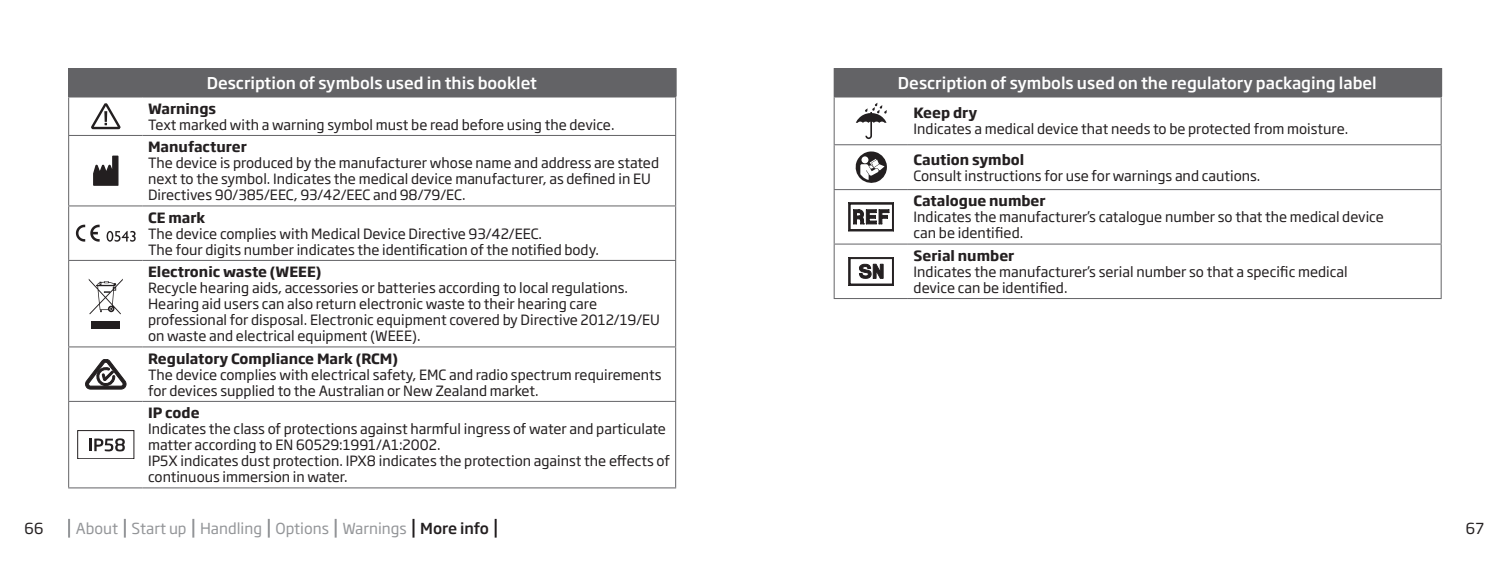
<style>
.page{position:relative;width:1509px;height:562px;background:#fff}
.page>*{position:absolute;margin:0;border:0;box-sizing:border-box;transform-origin:0 0}
.t1{font:500 16px "Soho Gothic Pro";color:#fff}
.t2{font:15px "Soho Gothic Pro";color:#939598}
.t3{font:15px "Soho Gothic Pro";color:#231f20}
.t4{font:14px/16px "Soho Gothic Pro";color:#231f20}
.t5{font:700 14px "Soho Gothic Pro";color:#231f20}
.s1{font-weight:500;color:#231f20}
</style>
<div class="page">
<svg style="left:68px;top:518px;width:2px;height:19px"></svg>
<svg style="left:124px;top:518px;width:2px;height:19px"></svg>
<svg style="left:192px;top:518px;width:2px;height:19px"></svg>
<svg style="left:268px;top:518px;width:2px;height:19px"></svg>
<svg style="left:334px;top:518px;width:2px;height:19px"></svg>
<svg style="left:412px;top:518px;width:2px;height:19px"></svg>
<svg style="left:494px;top:518px;width:2px;height:19px"></svg>
<div style="left:69px;top:69px;width:606px;height:28px;background:#636366"></div>
<svg style="left:69px;top:97px;width:606px;height:163px"></svg>
<hr style="left:674px;top:69px;width:2px;height:27px;background:#636366">
<hr style="left:68px;top:96px;width:74px;height:1px;background:#636366">
<hr style="left:68px;top:97px;width:1px;height:38px;background:#636366">
<hr style="left:142px;top:96px;width:534px;height:1px;background:#636366">
<hr style="left:675px;top:97px;width:1px;height:38px;background:#636366">
<hr style="left:68px;top:135px;width:74px;height:1px;background:#636366">
<hr style="left:68px;top:136px;width:1px;height:69px;background:#636366">
<hr style="left:142px;top:135px;width:534px;height:1px;background:#636366">
<hr style="left:675px;top:136px;width:1px;height:69px;background:#636366">
<hr style="left:68px;top:205px;width:74px;height:1px;background:#636366">
<hr style="left:68px;top:206px;width:1px;height:54px;background:#636366">
<hr style="left:142px;top:205px;width:534px;height:1px;background:#636366">
<hr style="left:675px;top:206px;width:1px;height:54px;background:#636366">
<hr style="left:68px;top:260px;width:74px;height:1px;background:#636366">
<hr style="left:68px;top:261px;width:1px;height:85px;background:#636366">
<hr style="left:142px;top:260px;width:534px;height:1px;background:#636366">
<hr style="left:675px;top:261px;width:1px;height:85px;background:#636366">
<hr style="left:68px;top:346px;width:74px;height:1px;background:#636366">
<hr style="left:68px;top:347px;width:1px;height:53px;background:#636366">
<hr style="left:142px;top:346px;width:534px;height:1px;background:#636366">
<hr style="left:675px;top:347px;width:1px;height:53px;background:#636366">
<hr style="left:68px;top:400px;width:74px;height:1px;background:#636366">
<hr style="left:68px;top:401px;width:1px;height:86px;background:#636366">
<hr style="left:142px;top:400px;width:534px;height:1px;background:#636366">
<hr style="left:675px;top:401px;width:1px;height:86px;background:#636366">
<hr style="left:68px;top:487px;width:74px;height:1px;background:#636366">
<hr style="left:142px;top:487px;width:534px;height:1px;background:#636366">
<svg style="left:68px;top:69px;width:1px;height:27px"></svg>
<hr style="left:68px;top:68px;width:74px;height:1px;background:#636366">
<hr style="left:142px;top:68px;width:534px;height:1px;background:#636366">
<svg style="left:91px;top:103px;width:29px;height:26px"></svg>
<svg style="left:93px;top:155px;width:25px;height:31px"></svg>
<svg style="left:76px;top:224px;width:24px;height:17px"></svg>
<svg style="left:107px;top:231px;width:29px;height:10px"></svg>
<svg style="left:89px;top:278px;width:34px;height:36px"></svg>
<div style="left:91px;top:321px;width:29px;height:7px;background:#231f20"></div>
<svg style="left:85px;top:359px;width:41px;height:30px"></svg>
<div style="left:77px;top:430px;width:57px;height:28px;border:1px solid #231f20"></div>
<svg style="left:89px;top:438px;width:36px;height:13px"></svg>
<div style="left:834px;top:69px;width:606px;height:28px;background:#636366"></div>
<svg style="left:834px;top:97px;width:606px;height:201px"></svg>
<hr style="left:1439px;top:69px;width:2px;height:27px;background:#636366">
<hr style="left:833px;top:96px;width:74px;height:1px;background:#636366">
<hr style="left:833px;top:97px;width:1px;height:47px;background:#636366">
<hr style="left:907px;top:96px;width:534px;height:1px;background:#636366">
<hr style="left:1440px;top:97px;width:1px;height:47px;background:#636366">
<hr style="left:833px;top:144px;width:74px;height:1px;background:#636366">
<hr style="left:833px;top:145px;width:1px;height:44px;background:#636366">
<hr style="left:907px;top:144px;width:534px;height:1px;background:#636366">
<hr style="left:1440px;top:145px;width:1px;height:44px;background:#636366">
<hr style="left:833px;top:189px;width:74px;height:1px;background:#636366">
<hr style="left:833px;top:190px;width:1px;height:53px;background:#636366">
<hr style="left:907px;top:189px;width:534px;height:1px;background:#636366">
<hr style="left:1440px;top:190px;width:1px;height:53px;background:#636366">
<hr style="left:833px;top:243px;width:74px;height:1px;background:#636366">
<hr style="left:833px;top:244px;width:1px;height:54px;background:#636366">
<hr style="left:907px;top:243px;width:534px;height:1px;background:#636366">
<hr style="left:1440px;top:244px;width:1px;height:54px;background:#636366">
<hr style="left:833px;top:298px;width:74px;height:1px;background:#636366">
<hr style="left:907px;top:298px;width:534px;height:1px;background:#636366">
<svg style="left:833px;top:69px;width:1px;height:27px"></svg>
<hr style="left:833px;top:68px;width:74px;height:1px;background:#636366">
<hr style="left:907px;top:68px;width:534px;height:1px;background:#636366">
<svg style="left:855px;top:104px;width:31px;height:35px"></svg>
<svg style="left:855px;top:151px;width:31px;height:32px"></svg>
<svg style="left:848px;top:202px;width:45px;height:29px"></svg>
<svg style="left:848px;top:257px;width:45px;height:28px"></svg>
<p class="t1" style="left:207px;top:70px;width:332px">Description of symbols used in this booklet</p>
<p class="t5" style="left:148px;top:97px;width:69px">Warnings</p>
<p class="t4" style="left:148px;top:116px;width:468px">Text marked with a warning symbol must be read before using the device.</p>
<p class="t5" style="left:148px;top:136px;width:100px">Manufacturer</p>
<p class="t4" style="left:148px;top:154px;width:512px">The device is produced by the manufacturer whose name and address are stated next to the symbol. Indicates the medical device manufacturer, as defined in EU<br>Directives 90/385/EEC, 93/42/EEC and 98/79/EC.</p>
<p class="t5" style="left:148px;top:206px;width:59px">CE mark</p>
<p class="t4" style="left:148px;top:224px;width:452px">The device complies with Medical Device Directive 93/42/EEC.<br>The four digits number indicates the identification of the notified body.</p>
<p class="t5" style="left:148px;top:260px;width:175px">Electronic waste (WEEE)</p>
<p class="t4" style="left:148px;top:279px;width:513px">Recycle hearing aids, accessories or batteries according to local regulations.<br>Hearing aid users can also return electronic waste to their hearing care professional for disposal. Electronic equipment covered by Directive 2012/19/EU on waste and electrical equipment (WEEE).</p>
<p class="t5" style="left:148px;top:347px;width:251px">Regulatory Compliance Mark (RCM)</p>
<p class="t4" style="left:148px;top:365px;width:515px">The device complies with electrical safety, EMC and radio spectrum requirements for devices supplied to the Australian or New Zealand market.</p>
<p class="t5" style="left:148px;top:401px;width:53px">IP code</p>
<p class="t4" style="left:148px;top:420px;width:523px">Indicates the class of protections against harmful ingress of water and particulate matter according to EN 60529:1991/A1:2002.<br>IP5X indicates dust protection. IPX8 indicates the protection against the effects of continuous immersion in water.</p>
<p class="t1" style="left:897px;top:70px;width:480px">Description of symbols used on the regulatory packaging label</p>
<p class="t5" style="left:913px;top:102px;width:65px">Keep dry</p>
<p class="t4" style="left:913px;top:120px;width:436px">Indicates a medical device that needs to be protected from moisture.</p>
<p class="t5" style="left:913px;top:148px;width:112px">Caution symbol</p>
<p class="t4" style="left:913px;top:167px;width:348px">Consult instructions for use for warnings and cautions.</p>
<p class="t5" style="left:913px;top:190px;width:133px">Catalogue number</p>
<p class="t4" style="left:913px;top:208px;width:471px">Indicates the manufacturer’s catalogue number so that the medical device can be identified.</p>
<p class="t5" style="left:913px;top:244px;width:102px">Serial number</p>
<p class="t4" style="left:913px;top:263px;width:435px">Indicates the manufacturer’s serial number so that a specific medical device can be identified.</p>
<p class="t3" style="left:24px;top:516px;width:21px">66</p>
<p class="t2" style="left:76px;top:516px;width:414px">About Start up Handling Options Warnings <span class="s1">More info</span></p>
<p class="t3" style="left:1465px;top:516px;width:20px">67</p>
</div>
